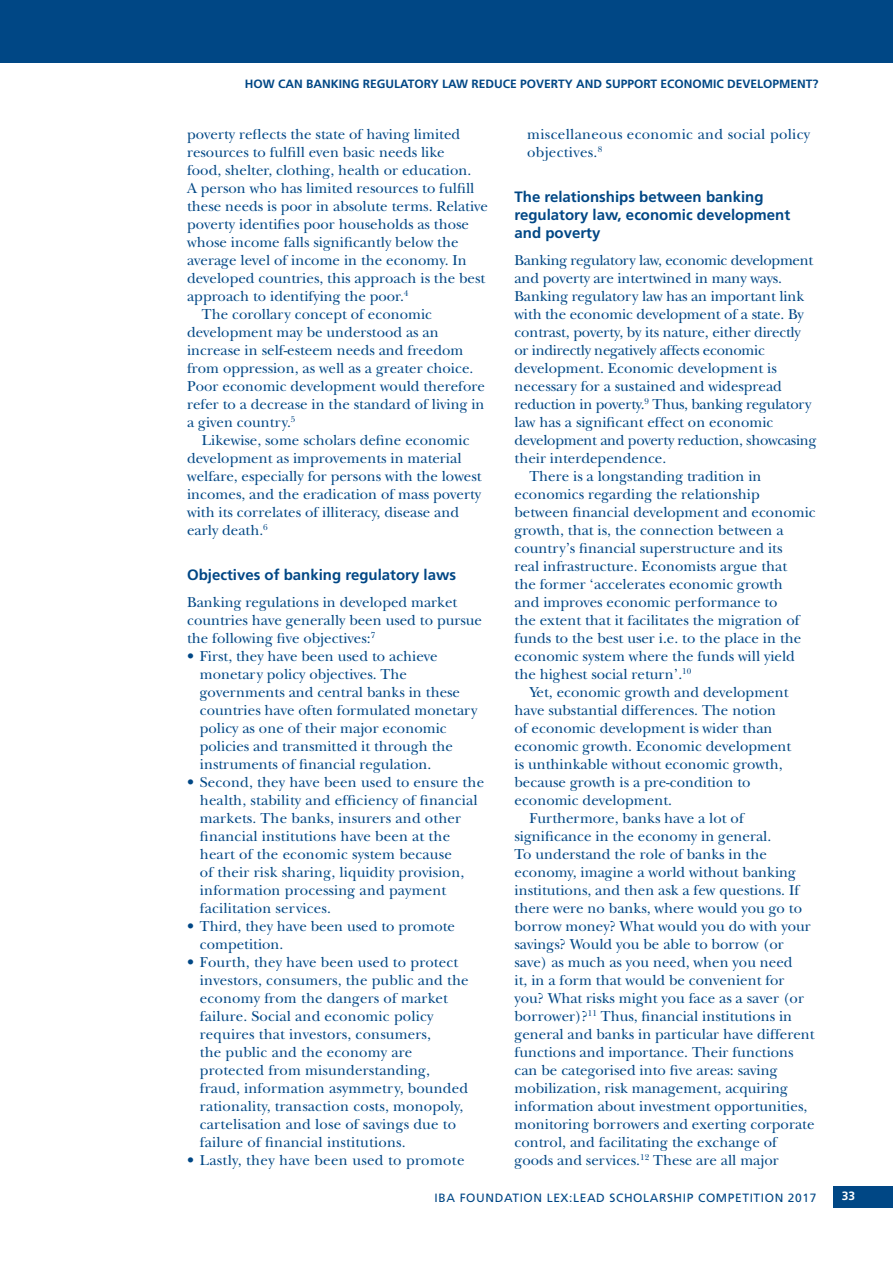
<style>
.page{position:relative;width:893px;height:1263px;background:#fff}
.page>*{position:absolute;margin:0;border:0;box-sizing:border-box;transform-origin:0 0}
.t1{font:15px/18px "New Baskerville";color:#004785}
.t2{font:15px "New Baskerville";letter-spacing:-.02em;color:#004785}
.t3{font:700 15px/18px "Frutiger";color:#004785}
.t4{font:15px/18px "New Baskerville";letter-spacing:.02em;color:#004785}
.t5{font:700 12px "Frutiger";color:#004785}
.t6{font:12px "Frutiger";letter-spacing:.05em;color:#004785}
.t7{font:700 12px "Frutiger";color:#fff}
</style>
<div class="page">
<div style="left:833px;top:1186px;width:60px;height:22px;background:#004785"></div>
<div style="left:0;top:0;width:893px;height:63px;background:#004785"></div>
<p class="t5" style="left:245px;top:77px;width:575px">HOW CAN BANKING REGULATORY LAW REDUCE POVERTY AND SUPPORT ECONOMIC DEVELOPMENT?</p>
<p class="t1" style="left:187px;top:125px;width:275px">poverty reflects the state of having limited</p>
<p class="t1" style="left:187px;top:143px;width:259px">resources to fulfill even basic needs like</p>
<p class="t1" style="left:187px;top:161px;width:286px">food, shelter, clothing, health or education.</p>
<p class="t1" style="left:187px;top:179px;width:289px">A person who has limited resources to fulfill</p>
<p class="t1" style="left:187px;top:197px;width:302px">these needs is poor in absolute terms. Relative</p>
<p class="t1" style="left:187px;top:215px;width:283px">poverty identifies poor households as those</p>
<p class="t1" style="left:187px;top:233px;width:273px">whose income falls significantly below the</p>
<p class="t1" style="left:187px;top:251px;width:281px">average level of income in the economy. In</p>
<p class="t1" style="left:187px;top:269px;width:300px">developed countries, this approach is the best</p>
<p class="t1" style="left:187px;top:287px;width:223px">approach to identifying the poor.<sup>4</sup></p>
<p class="t1" style="left:202px;top:305px;width:232px">The corollary concept of economic</p>
<p class="t1" style="left:187px;top:323px;width:253px">development may be understood as an</p>
<p class="t1" style="left:187px;top:341px;width:278px">increase in self-esteem needs and freedom</p>
<p class="t1" style="left:187px;top:359px;width:288px">from oppression, as well as a greater choice.</p>
<p class="t1" style="left:187px;top:377px;width:299px">Poor economic development would therefore</p>
<p class="t1" style="left:187px;top:395px;width:299px">refer to a decrease in the standard of living in</p>
<p class="t1" style="left:187px;top:413px;width:110px">a given country.<sup>5</sup></p>
<p class="t1" style="left:202px;top:431px;width:269px">Likewise, some scholars define economic</p>
<p class="t1" style="left:187px;top:449px;width:276px">development as improvements in material</p>
<p class="t1" style="left:187px;top:467px;width:296px">welfare, especially for persons with the lowest</p>
<p class="t1" style="left:187px;top:485px;width:296px">incomes, and the eradication of mass poverty</p>
<p class="t1" style="left:187px;top:503px;width:273px">with its correlates of illiteracy, disease and</p>
<p class="t1" style="left:187px;top:521px;width:82px">early death.<sup>6</sup></p>
<p class="t3" style="left:187px;top:566px;width:270px">Objectives of banking regulatory laws</p>
<p class="t1" style="left:187px;top:593px;width:296px">Banking regulations in developed market countries have generally been used to pursue the following five objectives:<sup>7</sup></p>
<p class="t1" style="left:200px;top:647px;width:279px;text-indent:-13px">• First, they have been used to achieve monetary policy objectives. The governments and central banks in these countries have often formulated monetary policy as one of their major economic policies and transmitted it through the instruments of financial regulation.</p>
<p class="t1" style="left:200px;top:773px;width:286px;text-indent:-13px">• Second, they have been used to ensure the health, stability and efficiency of financial markets. The banks, insurers and other financial institutions have been at the heart of the economic system because<br>of their risk sharing, liquidity provision, information processing and payment facilitation services.</p>
<p class="t1" style="left:200px;top:917px;width:257px;text-indent:-13px">• Third, they have been used to promote competition.</p>
<p class="t1" style="left:200px;top:953px;width:270px;text-indent:-13px">• Fourth, they have been used to protect investors, consumers, the public and the economy from the dangers of market failure. Social and economic policy requires that investors, consumers,<br>the public and the economy are protected from misunderstanding, fraud, information asymmetry, bounded rationality, transaction costs, monopoly, cartelisation and lose of savings due to failure of financial institutions.</p>
<p class="t4" style="left:187px;top:1151px;width:279px">• Lastly, they have been used to promote</p>
<p class="t4" style="left:527px;top:125px;width:284px">miscellaneous economic and social policy objectives.<sup>8</sup></p>
<p class="t3" style="left:514px;top:188px;width:277px">The relationships between banking regulatory law, economic development and poverty</p>
<p class="t2" style="left:514px;top:251px;width:300px">Banking regulatory law, economic development</p>
<p class="t1" style="left:514px;top:269px;width:269px">and poverty are intertwined in many ways.</p>
<p class="t1" style="left:514px;top:287px;width:291px">Banking regulatory law has an important link</p>
<p class="t1" style="left:514px;top:305px;width:291px">with the economic development of a state. By</p>
<p class="t1" style="left:514px;top:323px;width:288px">contrast, poverty, by its nature, either directly</p>
<p class="t2" style="left:514px;top:341px;width:252px">or indirectly negatively affects economic</p>
<p class="t1" style="left:514px;top:359px;width:264px">development. Economic development is</p>
<p class="t1" style="left:514px;top:377px;width:269px">necessary for a sustained and widespread</p>
<p class="t2" style="left:514px;top:395px;width:298px">reduction in poverty.<sup>9</sup> Thus, banking regulatory</p>
<p class="t1" style="left:514px;top:413px;width:260px">law has a significant effect on economic</p>
<p class="t2" style="left:514px;top:431px;width:303px">development and poverty reduction, showcasing</p>
<p class="t1" style="left:514px;top:449px;width:153px">their interdependence.</p>
<p class="t1" style="left:529px;top:467px;width:234px">There is a longstanding tradition in</p>
<p class="t1" style="left:514px;top:485px;width:247px">economics regarding the relationship</p>
<p class="t1" style="left:514px;top:503px;width:303px">between financial development and economic</p>
<p class="t1" style="left:514px;top:521px;width:271px">growth, that is, the connection between a</p>
<p class="t1" style="left:514px;top:539px;width:269px">country’s financial superstructure and its</p>
<p class="t1" style="left:514px;top:557px;width:274px">real infrastructure. Economists argue that</p>
<p class="t1" style="left:514px;top:575px;width:270px">the former ‘accelerates economic growth</p>
<p class="t1" style="left:514px;top:593px;width:265px">and improves economic performance to</p>
<p class="t1" style="left:514px;top:611px;width:286px">the extent that it facilitates the migration of</p>
<p class="t1" style="left:514px;top:629px;width:288px">funds to the best user i.e. to the place in the</p>
<p class="t1" style="left:514px;top:647px;width:282px">economic system where the funds will yield</p>
<p class="t1" style="left:514px;top:665px;width:178px">the highest social return’.<sup>10</sup></p>
<p class="t1" style="left:529px;top:683px;width:261px">Yet, economic growth and development</p>
<p class="t1" style="left:514px;top:701px;width:263px">have substantial differences. The notion</p>
<p class="t1" style="left:514px;top:719px;width:259px">of economic development is wider than</p>
<p class="t1" style="left:514px;top:737px;width:278px">economic growth. Economic development</p>
<p class="t1" style="left:514px;top:755px;width:270px">is unthinkable without economic growth,</p>
<p class="t1" style="left:514px;top:773px;width:238px">because growth is a pre-condition to</p>
<p class="t1" style="left:514px;top:791px;width:159px">economic development.</p>
<p class="t1" style="left:529px;top:809px;width:216px">Furthermore, banks have a lot of</p>
<p class="t1" style="left:514px;top:827px;width:258px">significance in the economy in general.</p>
<p class="t1" style="left:514px;top:845px;width:254px">To understand the role of banks in the</p>
<p class="t1" style="left:514px;top:863px;width:283px">economy, imagine a world without banking</p>
<p class="t1" style="left:514px;top:881px;width:286px">institutions, and then ask a few questions. If</p>
<p class="t1" style="left:514px;top:899px;width:289px">there were no banks, where would you go to</p>
<p class="t1" style="left:514px;top:917px;width:298px">borrow money? What would you do with your</p>
<p class="t1" style="left:514px;top:935px;width:271px">savings? Would you be able to borrow (or</p>
<p class="t1" style="left:514px;top:953px;width:280px">save) as much as you need, when you need</p>
<p class="t1" style="left:514px;top:971px;width:272px">it, in a form that would be convenient for</p>
<p class="t1" style="left:514px;top:989px;width:291px">you? What risks might you face as a saver (or</p>
<p class="t1" style="left:514px;top:1007px;width:279px">borrower)?<sup>11</sup> Thus, financial institutions in</p>
<p class="t1" style="left:514px;top:1025px;width:302px">general and banks in particular have different</p>
<p class="t1" style="left:514px;top:1043px;width:281px">functions and importance. Their functions</p>
<p class="t1" style="left:514px;top:1061px;width:265px">can be categorised into five areas: saving</p>
<p class="t1" style="left:514px;top:1079px;width:275px">mobilization, risk management, acquiring</p>
<p class="t1" style="left:514px;top:1097px;width:294px">information about investment opportunities,</p>
<p class="t1" style="left:514px;top:1115px;width:301px">monitoring borrowers and exerting corporate</p>
<p class="t1" style="left:514px;top:1133px;width:264px">control, and facilitating the exchange of</p>
<p class="t1" style="left:514px;top:1151px;width:266px">goods and services.<sup>12</sup> These are all major</p>
<p class="t6" style="left:435px;top:1190px;width:383px">IBA FOUNDATION LEX:LEAD SCHOLARSHIP COMPETITION 2017</p>
<p class="t7" style="left:842px;top:1189px;width:15px">33</p>
</div>
